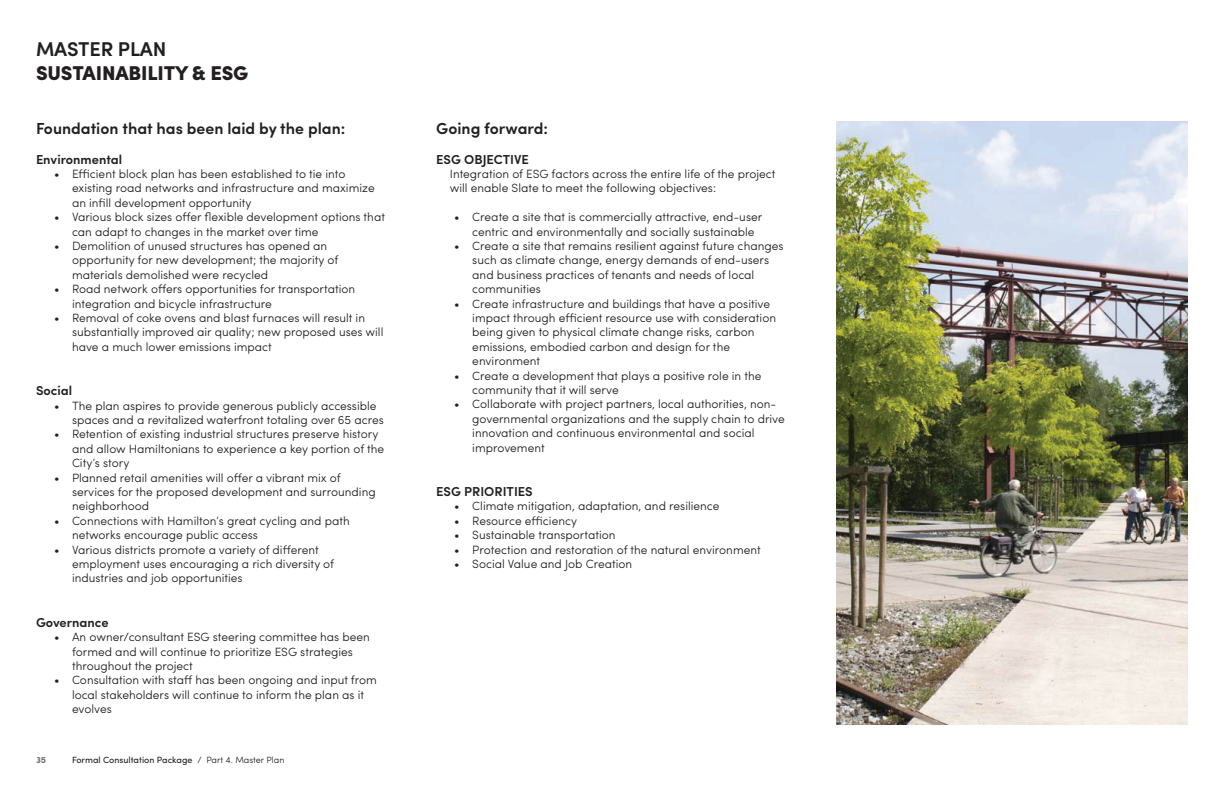
<style>
.page{position:relative;width:1224px;height:792px;background:#fff}
.page>*{position:absolute;margin:0;border:0;box-sizing:border-box;transform-origin:0 0}
.t1{font:900 20px "Sofia Pro";letter-spacing:-.01em;color:#231f20}
.t2{font:600 20px "Sofia Pro";letter-spacing:-.01em;color:#231f20}
.t3{font:600 16px "Sofia Pro";color:#231f20}
.t4{font:600 13px "Sofia Pro";color:#231f20}
.t5{font:300 12px/14.4px "Sofia Pro";color:#231f20}
.t6{font:9px "Sofia Pro";color:#231f20}
.t7{font:700 9px "Sofia Pro";color:#6d6f71}
.s1{font-weight:300}
</style>
<div class="page">
<img style="left:837px;top:122px;width:351px;height:602px">
<p class="t2" style="left:36px;top:34px;width:132px">MASTER PLAN</p>
<p class="t1" style="left:36px;top:58px;width:214px">SUSTAINABILITY &amp; ESG</p>
<p class="t3" style="left:36px;top:116px;width:311px">Foundation that has been laid by the plan:</p>
<p class="t4" style="left:36px;top:149px;width:88px">Environmental</p>
<p class="t5" style="left:72px;top:166px;width:304px;text-indent:-18px">• Efficient block plan has been established to tie into existing road networks and infrastructure and maximize an infill development opportunity</p>
<p class="t5" style="left:72px;top:209px;width:315px;text-indent:-18px">• Various block sizes offer flexible development options that can adapt to changes in the market over time</p>
<p class="t5" style="left:72px;top:238px;width:268px;text-indent:-18px">• Demolition of unused structures has opened an opportunity for new development; the majority of materials demolished were recycled</p>
<p class="t5" style="left:72px;top:281px;width:285px;text-indent:-18px">• Road network offers opportunities for transportation integration and bicycle infrastructure</p>
<p class="t5" style="left:72px;top:310px;width:313px;text-indent:-18px">• Removal of coke ovens and blast furnaces will result in substantially improved air quality; new proposed uses will have a much lower emissions impact</p>
<p class="t4" style="left:36px;top:381px;width:38px">Social</p>
<p class="t5" style="left:72px;top:397px;width:314px;text-indent:-18px">• The plan aspires to provide generous publicly accessible spaces and a revitalized waterfront totaling over 65 acres</p>
<p class="t5" style="left:72px;top:426px;width:314px;text-indent:-18px">• Retention of existing industrial structures preserve history and allow Hamiltonians to experience a key portion of the<br>City’s story</p>
<p class="t5" style="left:72px;top:469px;width:305px;text-indent:-18px">• Planned retail amenities will offer a vibrant mix of services for the proposed development and surrounding neighborhood</p>
<p class="t5" style="left:72px;top:513px;width:279px;text-indent:-18px">• Connections with Hamilton’s great cycling and path networks encourage public access</p>
<p class="t5" style="left:72px;top:541px;width:264px;text-indent:-18px">• Various districts promote a variety of different employment uses encouraging a rich diversity of industries and job opportunities</p>
<p class="t4" style="left:36px;top:612px;width:74px">Governance</p>
<p class="t5" style="left:72px;top:629px;width:299px;text-indent:-18px">• An owner/consultant ESG steering committee has been formed and will continue to prioritize ESG strategies throughout the project</p>
<p class="t5" style="left:72px;top:672px;width:307px;text-indent:-18px">• Consultation with staff has been ongoing and input from local stakeholders will continue to inform the plan as it evolves</p>
<p class="t7" style="left:36px;top:753px;width:12px">35</p>
<p class="t6" style="left:72px;top:753px;width:214px">Formal Consultation Package <span class="s1">/ Part 4. Master Plan</span></p>
<p class="t3" style="left:436px;top:116px;width:113px">Going forward:</p>
<p class="t4" style="left:436px;top:149px;width:94px">ESG OBJECTIVE</p>
<p class="t5" style="left:450px;top:166px;width:327px">Integration of ESG factors across the entire life of the project will enable Slate to meet the following objectives:</p>
<p class="t5" style="left:472px;top:209px;width:291px;text-indent:-18px">• Create a site that is commercially attractive, end-user centric and environmentally and socially sustainable</p>
<p class="t5" style="left:472px;top:238px;width:313px;text-indent:-18px">• Create a site that remains resilient against future changes such as climate change, energy demands of end-users and business practices of tenants and needs of local communities</p>
<p class="t5" style="left:472px;top:295px;width:305px;text-indent:-18px">• Create infrastructure and buildings that have a positive impact through efficient resource use with consideration being given to physical climate change risks, carbon emissions, embodied carbon and design for the environment</p>
<p class="t5" style="left:472px;top:367px;width:291px;text-indent:-18px">• Create a development that plays a positive role in the community that it will serve</p>
<p class="t5" style="left:472px;top:396px;width:314px;text-indent:-18px">• Collaborate with project partners, local authorities, non&shy;governmental organizations and the supply chain to drive innovation and continuous environmental and social improvement</p>
<p class="t4" style="left:436px;top:481px;width:98px">ESG PRIORITIES</p>
<p class="t5" style="left:454px;top:498px;width:267px">• Climate mitigation, adaptation, and resilience</p>
<p class="t5" style="left:454px;top:513px;width:124px">• Resource efficiency</p>
<p class="t5" style="left:454px;top:527px;width:163px">• Sustainable transportation</p>
<p class="t5" style="left:454px;top:541px;width:308px">• Protection and restoration of the natural environment</p>
<p class="t5" style="left:454px;top:556px;width:179px">• Social Value and Job Creation</p>
</div>
